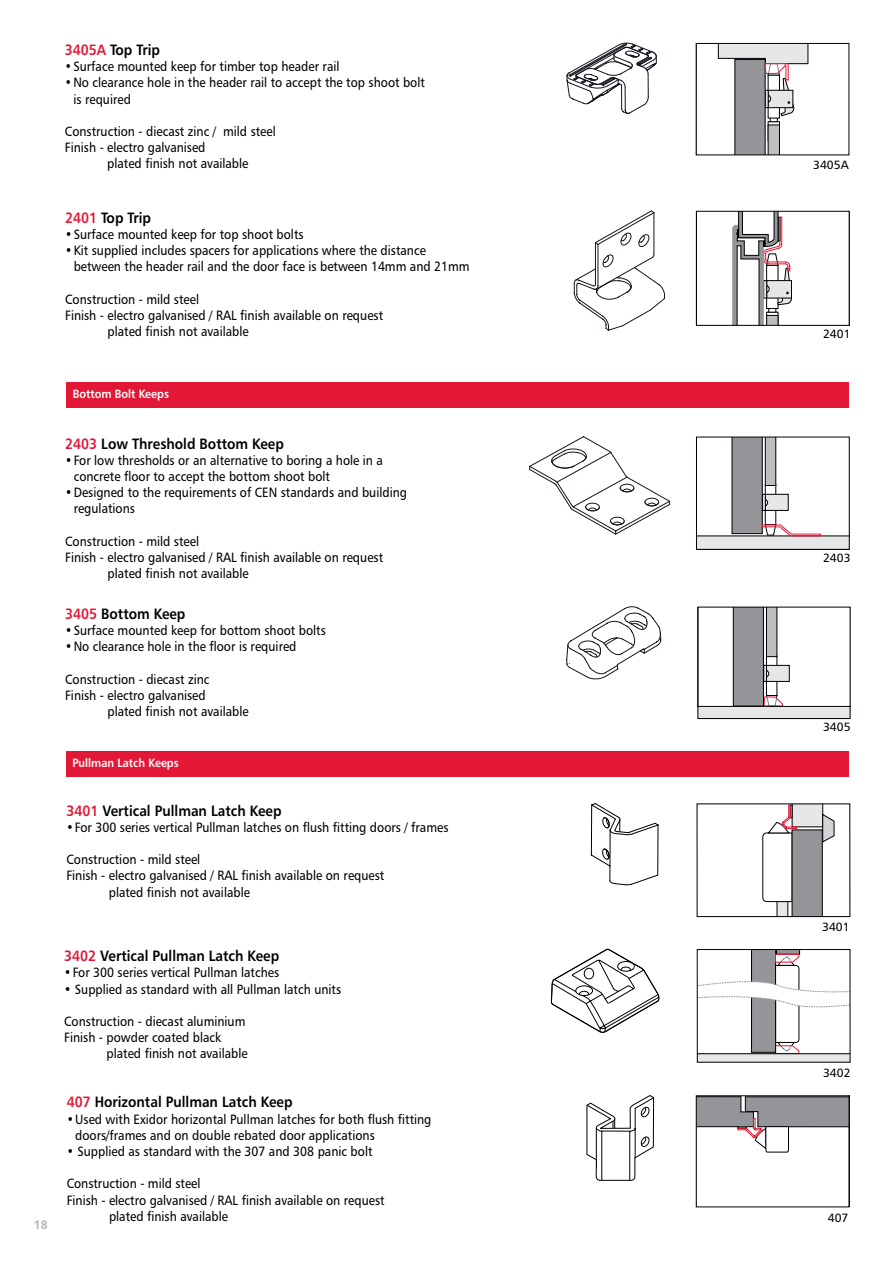
<style>
.page{position:relative;width:893px;height:1263px;background:#fff}
.page>*{position:absolute;margin:0;border:0;box-sizing:border-box;transform-origin:0 0}
.t1{font:15px "Humanist 777 BT Bold B";color:#000;scale:.9 1}
.t2{font:13.5px/16.2px "Humanist 777 BT Roman B";color:#000;scale:.9 1}
.t3{font:12.45px "Humanist 777 BT Black B";color:#bcbec0;scale:.9 1}
.t4{font:12px "Humanist 777 BT Bold B";color:#fff;scale:.9 1}
.t5{font:12px "Humanist 777 BT Roman B";color:#000}
.s1{color:#e31837}
</style>
<div class="page">
<svg style="left:566px;top:606px;width:95px;height:74px"></svg>
<svg style="left:699px;top:609px;width:149px;height:108px"></svg>
<div style="left:697px;top:607px;width:153px;height:112px;border:1px solid #000"></div>
<svg style="left:529px;top:436px;width:141px;height:98px"></svg>
<svg style="left:698px;top:439px;width:150px;height:109px"></svg>
<div style="left:696px;top:437px;width:154px;height:113px;border:1px solid #000"></div>
<svg style="left:591px;top:803px;width:67px;height:82px"></svg>
<svg style="left:762px;top:805px;width:73px;height:110px"></svg>
<div style="left:697px;top:803px;width:153px;height:114px;border:1px solid #000"></div>
<svg style="left:732px;top:213px;width:60px;height:111px"></svg>
<div style="left:696px;top:211px;width:153px;height:115px;border:1px solid #000"></div>
<svg style="left:574px;top:211px;width:91px;height:120px"></svg>
<svg style="left:698px;top:1097px;width:149px;height:56px"></svg>
<div style="left:696px;top:1095px;width:153px;height:112px;border:1px solid #000"></div>
<svg style="left:587px;top:1095px;width:67px;height:86px"></svg>
<svg style="left:566px;top:43px;width:91px;height:71px"></svg>
<svg style="left:717px;top:45px;width:92px;height:108px"></svg>
<div style="left:696px;top:43px;width:153px;height:112px;border:1px solid #000"></div>
<div style="left:67px;top:382px;width:782px;height:25px;background:#e31837"></div>
<div style="left:66px;top:751px;width:783px;height:26px;background:#e31837"></div>
<svg style="left:699px;top:951px;width:149px;height:109px"></svg>
<div style="left:697px;top:949px;width:153px;height:113px;border:1px solid #000"></div>
<svg style="left:551px;top:949px;width:108px;height:84px"></svg>
<div style="left:576px;top:986px;width:17px;height:10px;border:1px solid #000;border-radius:50%"></div>
<p class="t1" style="left:65px;top:40px;width:107px"><span class="s1">3405A</span> Top Trip</p>
<p class="t2" style="left:65px;top:58px;width:307px">•Surface mounted keep for timber top header rail</p>
<p class="t2" style="left:73px;top:74px;width:392px;text-indent:-8px">•No clearance hole in the header rail to accept the top shoot bolt is required</p>
<p class="t2" style="left:65px;top:123px;width:236px">Construction - diecast zinc / mild steel</p>
<p class="t2" style="left:65px;top:139px;width:158px">Finish - electro galvanised</p>
<p class="t2" style="left:107px;top:155px;width:158px">plated finish not available</p>
<p class="t1" style="left:65px;top:208px;width:97px"><span class="s1">2401</span> Top Trip</p>
<p class="t2" style="left:65px;top:226px;width:266px">•Surface mounted keep for top shoot bolts</p>
<p class="t2" style="left:74px;top:242px;width:441px;text-indent:-8px">•Kit supplied includes spacers for applications where the distance between the header rail and the door face is between 14mm and 21mm</p>
<p class="t2" style="left:65px;top:291px;width:150px">Construction - mild steel</p>
<p class="t2" style="left:65px;top:307px;width:355px">Finish - electro galvanised / RAL finish available on request</p>
<p class="t2" style="left:108px;top:323px;width:158px">plated finish not available</p>
<p class="t4" style="left:73px;top:386px;width:108px">Bottom Bolt Keeps</p>
<p class="t1" style="left:65px;top:434px;width:245px"><span class="s1">2403</span> Low Threshold Bottom Keep</p>
<p class="t2" style="left:74px;top:452px;width:345px;text-indent:-8px">•For low thresholds or an alternative to boring a hole in a concrete floor to accept the bottom shoot bolt</p>
<p class="t2" style="left:74px;top:484px;width:372px;text-indent:-8px">•Designed to the requirements of CEN standards and building regulations</p>
<p class="t2" style="left:65px;top:533px;width:150px">Construction - mild steel</p>
<p class="t2" style="left:65px;top:549px;width:355px">Finish - electro galvanised / RAL finish available on request</p>
<p class="t2" style="left:108px;top:565px;width:158px">plated finish not available</p>
<p class="t1" style="left:65px;top:604px;width:135px"><span class="s1">3405</span> Bottom Keep</p>
<p class="t2" style="left:65px;top:622px;width:291px">•Surface mounted keep for bottom shoot bolts</p>
<p class="t2" style="left:65px;top:638px;width:259px">•No clearance hole in the floor is required</p>
<p class="t2" style="left:65px;top:670px;width:162px">Construction - diecast zinc</p>
<p class="t2" style="left:65px;top:687px;width:158px">Finish - electro galvanised</p>
<p class="t2" style="left:108px;top:703px;width:158px">plated finish not available</p>
<p class="t4" style="left:72px;top:755px;width:120px">Pullman Latch Keeps</p>
<p class="t1" style="left:66px;top:801px;width:240px"><span class="s1">3401</span> Vertical Pullman Latch Keep</p>
<p class="t2" style="left:66px;top:819px;width:426px">•For 300 series vertical Pullman latches on flush fitting doors / frames</p>
<p class="t2" style="left:66px;top:851px;width:150px">Construction - mild steel</p>
<p class="t2" style="left:66px;top:867px;width:355px">Finish - electro galvanised / RAL finish available on request</p>
<p class="t2" style="left:109px;top:883px;width:158px">plated finish not available</p>
<p class="t3" style="left:34px;top:1216px;width:17px">18</p>
<p class="t1" style="left:64px;top:946px;width:240px"><span class="s1">3402</span> Vertical Pullman Latch Keep</p>
<p class="t2" style="left:64px;top:964px;width:240px">•For 300 series vertical Pullman latches</p>
<p class="t2" style="left:64px;top:980px;width:309px">• Supplied as standard with all Pullman latch units</p>
<p class="t2" style="left:64px;top:1013px;width:203px">Construction - diecast aluminium<br>Finish - powder coated black</p>
<p class="t2" style="left:107px;top:1045px;width:158px">plated finish not available</p>
<p class="t1" style="left:67px;top:1093px;width:252px"><span class="s1">407</span> Horizontal Pullman Latch Keep</p>
<p class="t2" style="left:75px;top:1110px;width:397px;text-indent:-8px">•Used with Exidor horizontal Pullman latches for both flush fitting doors/frames and on double rebated door applications</p>
<p class="t2" style="left:67px;top:1143px;width:341px">• Supplied as standard with the 307 and 308 panic bolt</p>
<p class="t2" style="left:67px;top:1175px;width:150px">Construction - mild steel</p>
<p class="t2" style="left:67px;top:1191px;width:355px">Finish - electro galvanised / RAL finish available on request</p>
<p class="t2" style="left:109px;top:1208px;width:134px">plated finish available</p>
<p class="t5" style="left:813px;top:157px;width:37px">3405A</p>
<p class="t5" style="left:823px;top:326px;width:29px">2401</p>
<p class="t5" style="left:823px;top:551px;width:29px">2403</p>
<p class="t5" style="left:823px;top:719px;width:29px">3405</p>
<p class="t5" style="left:822px;top:919px;width:29px">3401</p>
<p class="t5" style="left:823px;top:1065px;width:29px">3402</p>
<p class="t5" style="left:828px;top:1210px;width:22px">407</p>
</div>
